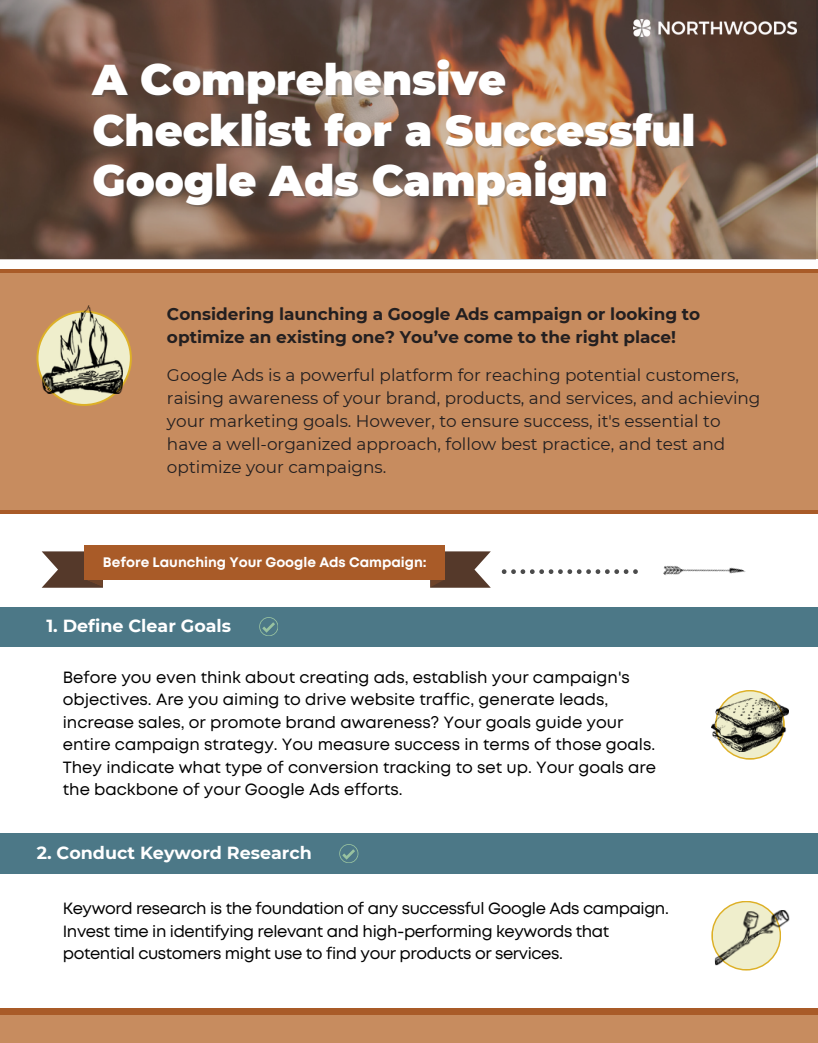
<style>
.page{position:relative;width:818px;height:1043px;background:#fff}
.page>*{position:absolute;margin:0;border:0;box-sizing:border-box;transform-origin:0 0}
.t1{font:900 43px/50.6px "Montserrat";color:#fff}
.t2{font:700 24px "Montserrat";color:#fff}
.t3{font:700 17.5px "Montserrat";color:#fff}
.t4{font:16.88px/23.1px "Montserrat";color:#231f20}
.t5{font:700 16.88px/23.1px "Montserrat";color:#231f20}
.t6{font:16.25px/22.5px "Mont";color:#000}
.t7{font:16.25px/22.5px "Mont";letter-spacing:-.025em;color:#000}
.t8{font:700 13.75px "Mont";color:#fff}
</style>
<div class="page">
<div style="left:0;top:269px;width:818px;height:245px;background:#a95b28"></div>
<div style="left:0;top:273px;width:818px;height:236px;background:#c78c5f"></div>
<svg style="left:36px;top:310px;width:96px;height:96px"></svg>
<div style="left:38px;top:312px;width:92px;height:92px;background:#efeecc;border-radius:50%"></div>
<img style="left:42px;top:306px;width:81px;height:87px">
<div style="left:0;top:606px;width:818px;height:40px;background:#4c7887"></div>
<svg style="left:259px;top:617px;width:19px;height:19px"></svg>
<div style="left:0;top:1008px;width:817px;height:34px;background:#a95b28"></div>
<svg style="left:0;top:0;width:816px;height:259px;background:#785947"></svg>
<div style="left:0;top:832px;width:818px;height:41px;background:#4c7887"></div>
<div style="left:0;top:1015px;width:818px;height:27px;background:#c78c5f"></div>
<svg style="left:715px;top:690px;width:69px;height:69px"></svg>
<div style="left:716px;top:691px;width:67px;height:67px;background:#efeecc;border-radius:50%"></div>
<img style="left:711px;top:698px;width:77px;height:53px">
<svg style="left:711px;top:900px;width:70px;height:70px"></svg>
<div style="left:712px;top:902px;width:67px;height:67px;background:#efeecc;border-radius:50%"></div>
<img style="left:712px;top:909px;width:78px;height:56px">
<img style="left:633px;top:19px;width:163px;height:18px">
<img style="left:660px;top:566px;width:85px;height:41px">
<svg style="left:502px;top:569px;width:135px;height:5px"></svg>
<svg style="left:42px;top:551px;width:61px;height:36px"></svg>
<svg style="left:430px;top:551px;width:61px;height:36px"></svg>
<div style="left:85px;top:545px;width:360px;height:34px;background:#a95b28"></div>
<svg style="left:339px;top:844px;width:19px;height:18px"></svg>
<p class="t1" style="left:93px;top:54px;width:604px">A Comprehensive<br>Checklist for a Successful<br>Google Ads Campaign</p>
<p class="t5" style="left:167px;top:303px;width:535px">Considering launching a Google Ads campaign or looking to optimize an existing one? You’ve come to the right place!</p>
<p class="t4" style="left:167px;top:363px;width:595px">Google Ads is a powerful platform for reaching potential customers, raising awareness of your brand, products, and services, and achieving your marketing goals. However, to ensure success, it's essential to have a well-organized approach, follow best practice, and test and optimize your campaigns.</p>
<p class="t8" style="left:103px;top:557px;width:325px">Before Launching Your Google Ads Campaign:</p>
<p class="t3" style="left:46px;top:615px;width:186px">1. Define Clear Goals</p>
<p class="t6" style="left:63px;top:667px;width:594px">Before you even think about creating ads, establish your campaign's objectives. Are you aiming to drive website traffic, generate leads, increase sales, or promote brand awareness? Your goals guide your entire campaign strategy. You measure success in terms of those goals.<br>They indicate what type of conversion tracking to set up. Your goals are the backbone of your Google Ads efforts.</p>
<p class="t2" style="left:40px;top:838px;width:379px">2. Conduct Keyword Research</p>
<p class="t3" style="left:37px;top:842px;width:277px">2. Conduct Keyword Research</p>
<p class="t7" style="left:63px;top:898px;width:607px">Keyword research is the foundation of any successful Google Ads campaign.<br>Invest time in identifying relevant and high-performing keywords that potential customers might use to find your products or services.</p>
</div>
